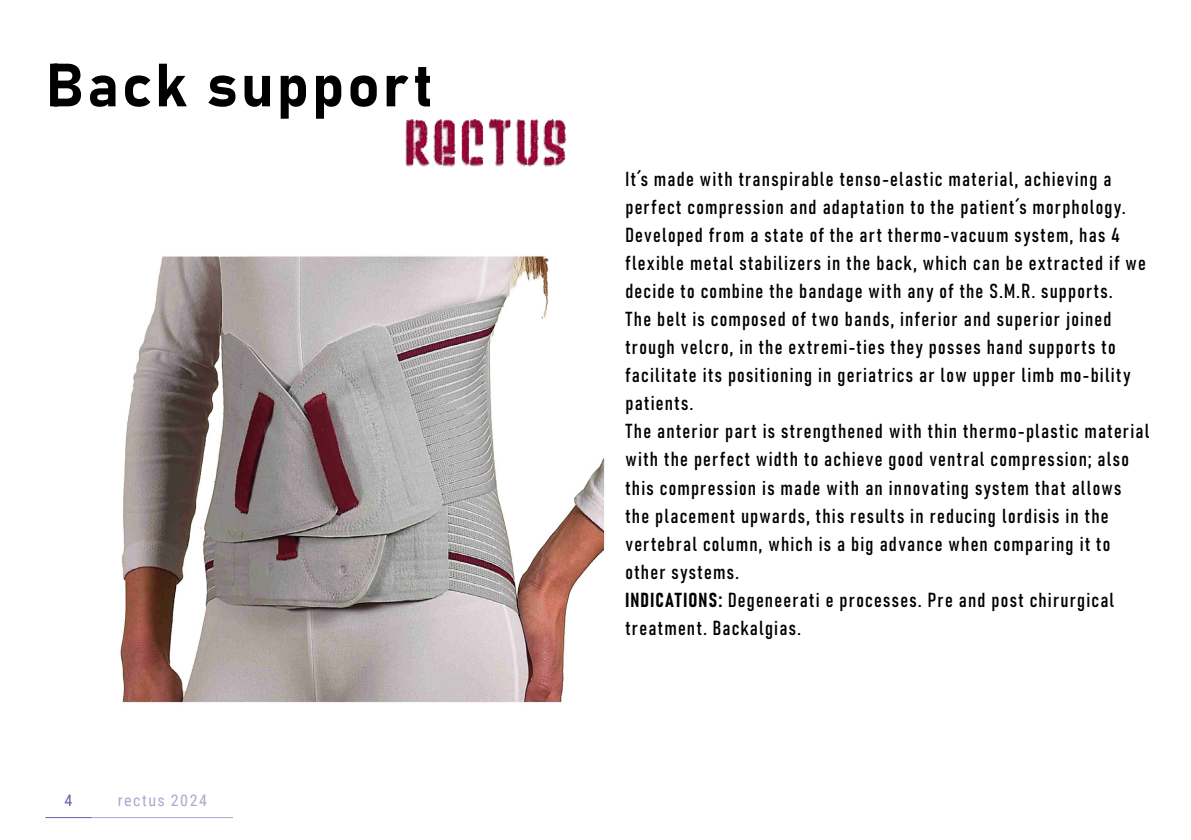
<style>
.page{position:relative;width:1191px;height:840px;background:#fff}
.page>*{position:absolute;margin:0;border:0;box-sizing:border-box;transform-origin:0 0}
.t1{font:60px "Bahnschrift";letter-spacing:.045em;color:#000}
.t2{font:20px/28px "Bahnschrift";letter-spacing:.06em;color:#000}
.t3{font:16px "Roboto Condensed";letter-spacing:.09em;color:#a6abcc}
.t4{font:16px "Roboto Condensed";color:#5b61a9}
</style>
<div class="page">
<img style="left:405px;top:119px;width:161px;height:49px">
<img style="left:120px;top:256px;width:485px;height:447px">
<hr style="left:92px;top:816px;width:141px;height:1px;background:#a6abcc">
<hr style="left:45px;top:816px;width:47px;height:1px;background:#5b61a9">
<p class="t1" style="left:45px;top:40px;width:389px">Back support</p>
<p class="t4" style="left:65px;top:788px;width:9px">4</p>
<p class="t3" style="left:118px;top:788px;width:91px">rectus 2024</p>
<p class="t2" style="left:625px;top:164px;width:501px">It´s made with transpirable tenso-elastic material, achieving a perfect compression and adaptation to the patient´s morphology.</p>
<p class="t2" style="left:625px;top:220px;width:522px">Developed from a state of the art thermo-vacuum system, has 4 flexible metal stabilizers in the back, which can be extracted if we decide to combine the bandage with any of the S.M.R. supports.</p>
<p class="t2" style="left:625px;top:304px;width:506px">The belt is composed of two bands, inferior and superior joined trough velcro, in the extremi-ties they posses hand supports to facilitate its positioning in geriatrics ar low upper limb mo-bility patients.</p>
<p class="t2" style="left:625px;top:416px;width:525px">The anterior part is strengthened with thin thermo-plastic material with the perfect width to achieve good ventral compression; also this compression is made with an innovating system that allows the placement upwards, this results in reducing lordisis in the vertebral column, which is a big advance when comparing it to other systems.</p>
<p class="t2" style="left:625px;top:584px;width:490px">INDICATIONS: Degeneerati e processes. Pre and post chirurgical treatment. Backalgias.</p>
</div>
